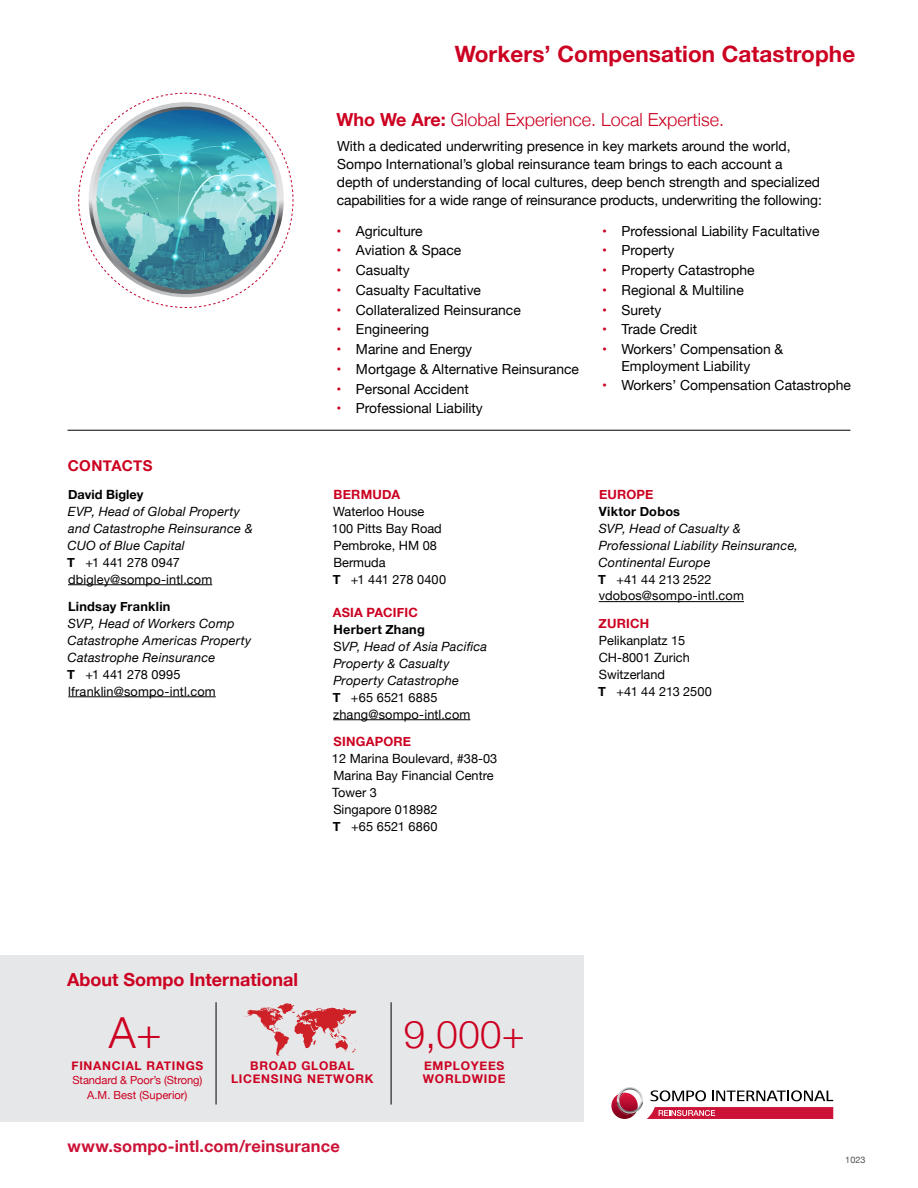
<style>
.page{position:relative;width:918px;height:1188px;background:#fff}
.page>*{position:absolute;margin:0;border:0;box-sizing:border-box;transform-origin:0 0}
.t1{font:300 42.75px "Helvetica Neue";color:#cc0021}
.t2{font:300 38.4px "Helvetica Neue";color:#cc0021}
.t3{font:700 22.5px "Helvetica Neue";letter-spacing:.005em;color:#cc0021}
.t4{font:300 18px "Helvetica Neue";color:#cc0021}
.t5{font:700 18px "Helvetica Neue";color:#cc0021}
.t6{font:700 16.5px "Helvetica Neue";letter-spacing:.01em;color:#cc1337}
.t7{font:700 15px "Helvetica Neue";letter-spacing:.025em;color:#cc0021}
.t8{font:13.8px/18px "Helvetica Neue";color:#000}
.t9{font:italic 12.75px/17px "Helvetica Neue";letter-spacing:.015em;color:#000}
.t10{font:12.75px/17px "Helvetica Neue";color:#000}
.t11{font:700 12.75px "Helvetica Neue";letter-spacing:.015em;color:#cc0021}
.t12{font:700 12.75px "Helvetica Neue";letter-spacing:.015em;color:#000}
.t13{font:700 12px/13.5px "Helvetica Neue";letter-spacing:.06em;color:#cc0021;text-align:center}
.t14{font:11.1px/14.4px "Helvetica Neue";letter-spacing:-.01em;color:#cc0021;text-align:center}
.t15{font:9px "Helvetica Neue";color:#4d4d4f}
.s1{font-weight:700}
.s2{font-weight:700;font-style:normal}
.s3{font-style:normal}
.s4{color:#cc0021}
</style>
<div class="page">
<div style="left:0;top:955px;width:584px;height:167px;background:#e6e7e8"></div>
<svg style="left:611px;top:1087px;width:222px;height:32px"></svg>
<svg style="left:245px;top:1003px;width:112px;height:53px"></svg>
<hr style="left:391px;top:1002px;width:1px;height:103px;background:#000">
<hr style="left:216px;top:1002px;width:1px;height:103px;background:#000">
<svg style="left:78px;top:93px;width:216px;height:215px"></svg>
<img style="left:97px;top:110px;width:180px;height:180px;border-radius:90px">
<hr style="left:68px;top:584px;width:144px;height:1px;background:#000">
<hr style="left:68px;top:696px;width:148px;height:1px;background:#000">
<hr style="left:333px;top:719px;width:137px;height:1px;background:#000">
<hr style="left:599px;top:601px;width:145px;height:1px;background:#000">
<hr style="left:68px;top:430px;width:782px;height:1px;background:#000">
<h3 class="t3" style="left:455px;top:37px;width:402px">Workers’ Compensation Catastrophe</h3>
<h3 class="t4" style="left:337px;top:105px;width:389px"><span class="s1">Who We Are:</span> Global Experience. Local Expertise.</h3>
<p class="t8" style="left:337px;top:138px;width:486px">With a dedicated underwriting presence in key markets around the world, Sompo International’s global reinsurance team brings to each account a depth of understanding of local cultures, deep bench strength and specialized capabilities for a wide range of reinsurance products, underwriting the following:</p>
<p class="t7" style="left:68px;top:454px;width:86px">CONTACTS</p>
<p class="t12" style="left:68px;top:485px;width:77px">David Bigley</p>
<p class="t9" style="left:67px;top:504px;width:187px">EVP, Head of Global Property and Catastrophe Reinsurance &amp;<br>CUO of Blue Capital<br><span class="s2">T</span> <span class="s3">+1 441 278 0947 dbigley@sompo-intl.com</span></p>
<p class="t12" style="left:68px;top:597px;width:104px">Lindsay Franklin</p>
<p class="t9" style="left:67px;top:616px;width:186px">SVP, Head of Workers Comp<br>Catastrophe Americas Property<br>Catastrophe Reinsurance<br><span class="s2">T</span> <span class="s3">+1 441 278 0995 lfranklin@sompo-intl.com</span></p>
<p class="t8" style="left:336px;top:223px;width:88px"><span class="s4">•</span> Agriculture</p>
<p class="t8" style="left:336px;top:242px;width:126px"><span class="s4">•</span> Aviation &amp; Space</p>
<p class="t8" style="left:336px;top:262px;width:75px"><span class="s4">•</span> Casualty</p>
<p class="t8" style="left:336px;top:282px;width:146px"><span class="s4">•</span> Casualty Facultative</p>
<p class="t8" style="left:336px;top:302px;width:186px"><span class="s4">•</span> Collateralized Reinsurance</p>
<p class="t8" style="left:336px;top:321px;width:94px"><span class="s4">•</span> Engineering</p>
<p class="t8" style="left:336px;top:341px;width:137px"><span class="s4">•</span> Marine and Energy</p>
<p class="t8" style="left:336px;top:361px;width:244px"><span class="s4">•</span> Mortgage &amp; Alternative Reinsurance</p>
<p class="t8" style="left:336px;top:381px;width:134px"><span class="s4">•</span> Personal Accident</p>
<p class="t8" style="left:336px;top:400px;width:148px"><span class="s4">•</span> Professional Liability</p>
<p class="t8" style="left:602px;top:223px;width:219px"><span class="s4">•</span> Professional Liability Facultative</p>
<p class="t8" style="left:602px;top:242px;width:74px"><span class="s4">•</span> Property</p>
<p class="t8" style="left:602px;top:262px;width:154px"><span class="s4">•</span> Property Catastrophe</p>
<p class="t8" style="left:602px;top:282px;width:143px"><span class="s4">•</span> Regional &amp; Multiline</p>
<p class="t8" style="left:602px;top:302px;width:61px"><span class="s4">•</span> Surety</p>
<p class="t8" style="left:602px;top:321px;width:97px"><span class="s4">•</span> Trade Credit</p>
<p class="t8" style="left:622px;top:342px;width:163px;line-height:16.5px;text-indent:-19px"><span class="s4">•</span> Workers’ Compensation &amp;<br>Employment Liability</p>
<p class="t8" style="left:602px;top:377px;width:250px"><span class="s4">•</span> Workers’ Compensation Catastrophe</p>
<p class="t11" style="left:334px;top:485px;width:68px">BERMUDA</p>
<p class="t10" style="left:332px;top:504px;width:116px">Waterloo House<br>100 Pitts Bay Road<br>Pembroke, HM 08<br>Bermuda<br><span class="s1">T</span> +1 441 278 0400</p>
<p class="t11" style="left:333px;top:603px;width:87px">ASIA PACIFIC</p>
<p class="t9" style="left:333px;top:622px;width:156px"><span class="s2">Herbert Zhang<br></span><span class="s3">S</span>VP, Head of Asia Pacifica<br>Property &amp; Casualty<br>Property Catastrophe<br><span class="s2">T</span> <span class="s3">+65 6521 6885 zhang@sompo-intl.com</span></p>
<p class="t11" style="left:334px;top:732px;width:79px">SINGAPORE</p>
<p class="t10" style="left:332px;top:751px;width:167px">12 Marina Boulevard, #38-03<br>Marina Bay Financial Centre<br>Tower 3<br>Singapore 018982<br><span class="s1">T</span> +65 6521 6860</p>
<p class="t11" style="left:599px;top:485px;width:56px">EUROPE</p>
<p class="t12" style="left:599px;top:501px;width:83px">Viktor Dobos</p>
<p class="t9" style="left:598px;top:521px;width:201px">SVP, Head of Casualty &amp;<br>Professional Liability Reinsurance,<br>Continental Europe<br><span class="s2">T</span> <span class="s3">+41 44 213 2522 vdobos@sompo-intl.com</span></p>
<p class="t11" style="left:599px;top:614px;width:52px">ZURICH</p>
<p class="t10" style="left:598px;top:633px;width:115px">Pelikanplatz 15<br>CH-8001 Zurich<br>Switzerland<br><span class="s1">T</span> +41 44 213 2500</p>
<h3 class="t5" style="left:67px;top:965px;width:232px">About Sompo International</h3>
<h1 class="t1" style="left:109px;top:998px;width:55px">A+</h1>
<h2 class="t2" style="left:404px;top:1004px;width:123px">9,000+</h2>
<p class="t13" style="left:72px;top:1059px;width:133px">FINANCIAL RATINGS</p>
<p class="t14" style="left:73px;top:1074px;width:131px">Standard &amp; Poor’s (Strong)<br>A.M. Best (Superior)</p>
<p class="t13" style="left:231px;top:1059px;width:144px">BROAD GLOBAL<br>LICENSING NETWORK</p>
<p class="t13" style="left:423px;top:1059px;width:84px;text-align:left">EMPLOYEES<br>WORLDWIDE</p>
<p class="t6" style="left:67px;top:1134px;width:274px">www.sompo-intl.com/reinsurance</p>
<p class="t15" style="left:845px;top:1153px;width:22px">1023</p>
</div>
